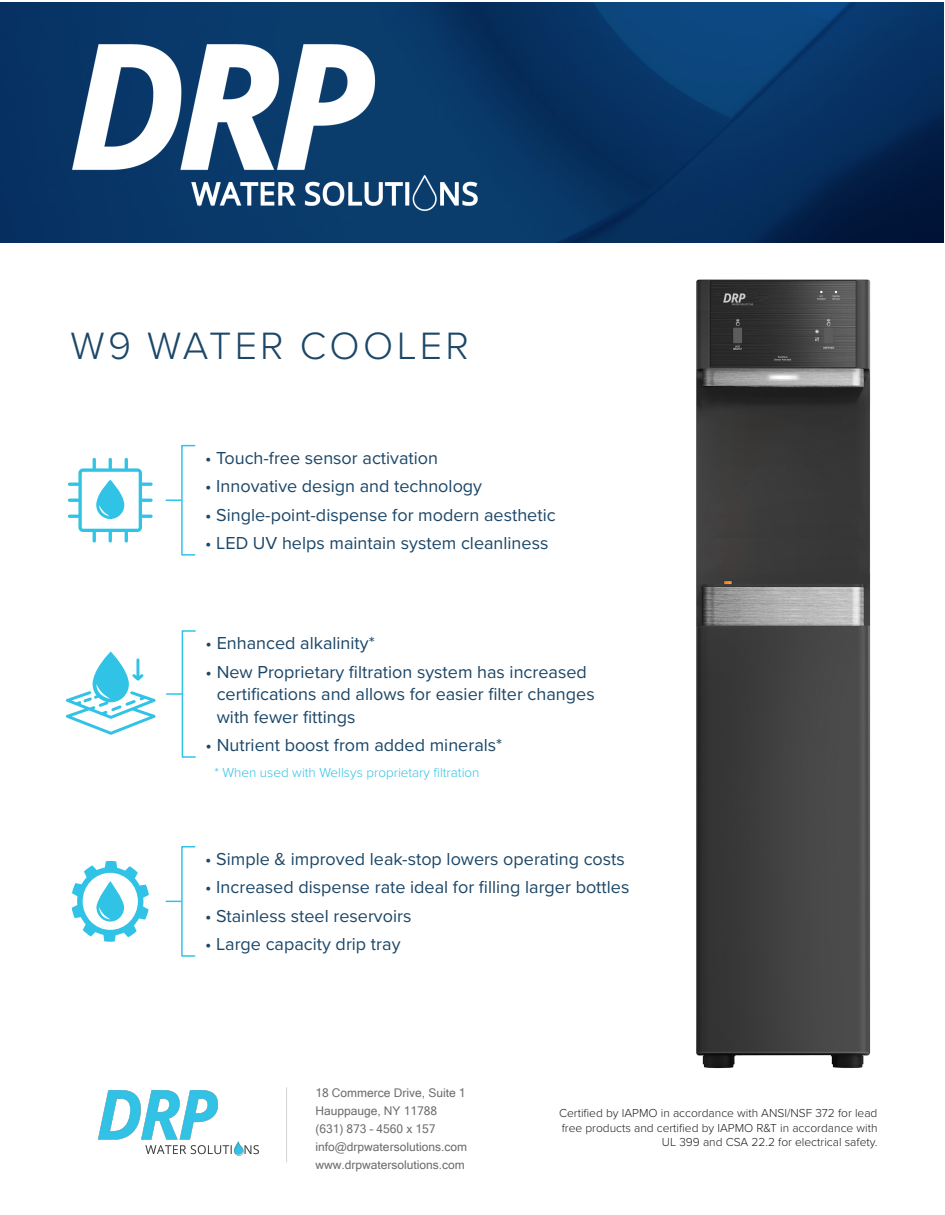
<style>
.page{position:relative;width:945px;height:1215px;background:#fff}
.page>*{position:absolute;margin:0;border:0;box-sizing:border-box;transform-origin:0 0}
.t1{font:300 39.45px "Proxima Nova";letter-spacing:.085em;color:#1c4768}
.Call_Outs{font:18px/22.5px "Proxima Nova";color:#1c4768}
.t2{font:300 13.5px "Proxima Nova";color:#31c3e6}
.t3{font:300 12px "Proxima Nova";color:#231f20}
.t4{font:12px/18px "Microsoft Sans Serif";color:#6c6d70}
</style>
<div class="page">
<img style="left:0;top:2px;width:943px;height:241px">
<div style="left:181px;top:445px;width:14px;height:111px;border:2px solid #31c3e6"></div>
<svg style="left:166px;top:499px;width:15px;height:2px"></svg>
<div style="left:181px;top:846px;width:14px;height:111px;border:2px solid #31c3e6"></div>
<svg style="left:166px;top:901px;width:15px;height:1px"></svg>
<div style="left:182px;top:630px;width:14px;height:128px;border:2px solid #31c3e6"></div>
<svg style="left:167px;top:693px;width:15px;height:2px"></svg>
<svg style="left:72px;top:861px;width:77px;height:81px"></svg>
<svg style="left:66px;top:652px;width:90px;height:83px"></svg>
<svg style="left:68px;top:458px;width:85px;height:85px"></svg>
<img style="left:696px;top:279px;width:175px;height:790px">
<img style="left:73px;top:44px;width:404px;height:166px">
<hr style="left:286px;top:1087px;width:1px;height:75px;background:#d1d2d4">
<img style="left:97px;top:1090px;width:162px;height:66px">
<p class="t1" style="left:71px;top:316px;width:400px">W9 WATER COOLER</p>
<p class="Call_Outs" style="left:205px;top:446px;width:234px">• Touch-free sensor activation</p>
<p class="Call_Outs" style="left:205px;top:474px;width:278px">• Innovative design and technology</p>
<p class="Call_Outs" style="left:205px;top:503px;width:352px">• Single-point-dispense for modern aesthetic</p>
<p class="Call_Outs" style="left:205px;top:531px;width:345px">• LED UV helps maintain system cleanliness</p>
<p class="Call_Outs" style="left:206px;top:631px;width:171px">• Enhanced alkalinity*</p>
<p class="Call_Outs" style="left:217px;top:660px;width:380px;text-indent:-11px">• New Proprietary filtration system has increased certifications and allows for easier filter changes with fewer fittings</p>
<p class="Call_Outs" style="left:206px;top:733px;width:298px">• Nutrient boost from added minerals*</p>
<p class="t2" style="left:214px;top:763px;width:267px">* When used with Wellsys proprietary filtration</p>
<p class="Call_Outs" style="left:205px;top:847px;width:421px">• Simple &amp; improved leak-stop lowers operating costs</p>
<p class="Call_Outs" style="left:205px;top:875px;width:426px">• Increased dispense rate ideal for filling larger bottles</p>
<p class="Call_Outs" style="left:205px;top:904px;width:208px">• Stainless steel reservoirs</p>
<p class="Call_Outs" style="left:205px;top:932px;width:197px">• Large capacity drip tray</p>
<p class="t4" style="left:315px;top:1084px;width:153px">18 Commerce Drive, Suite 1<br>Hauppauge, NY 11788 (631) 873 – 4560 x 157 info@drpwatersolutions.com www.drpwatersolutions.com</p>
<p class="t3" style="left:559px;top:1104px;width:320px">Certified by IAPMO in accordance with ANSI/NSF 372 for lead</p>
<p class="t3" style="left:562px;top:1119px;width:317px">free products and certified by IAPMO R&amp;T in accordance with</p>
<p class="t3" style="left:662px;top:1133px;width:217px">UL 399 and CSA 22.2 for electrical safety.</p>
</div>
